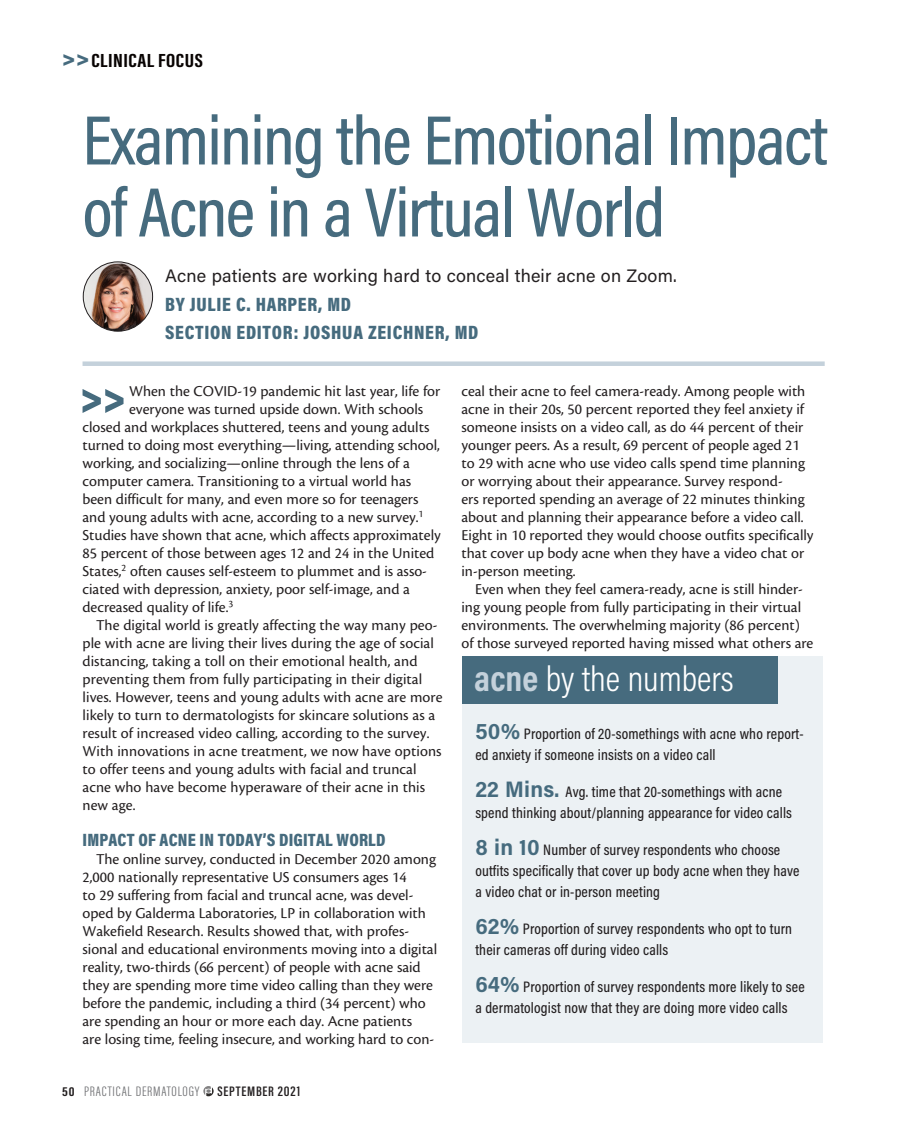
<style>
.page{position:relative;width:905px;height:1134px;background:#fff}
.page>*{position:absolute;margin:0;border:0;box-sizing:border-box;transform-origin:0 0}
.Headline{font:500 70.5px/72px "Acumin Pro Cond";letter-spacing:-.02em;color:#466b7e}
.Body{font:900 52.5px "Acumin Pro Cond";color:#466b7e}
.sidebar_body{font:300 36px "Acumin Pro Cond";color:#fff}
.Author{font:900 19.5px "Acumin Pro Cond";letter-spacing:.035em;color:#466b7e}
.t1{font:700 19.5px "Acumin Pro Extra Cond";letter-spacing:.02em;color:#080302;scale:1.21 1}
.Deck{font:18px "Acumin Pro";letter-spacing:.01em;color:#231f20}
.subhead_Dept{font:900 18px "Acumin Pro Cond";letter-spacing:.01em;color:#466b7e}
.Body-2{font:15.75px/18px "Cronos Pro";color:#231f20}
.sidebar_body-2{font:500 15.3px/21px "Acumin Pro Cond";letter-spacing:.01em;color:#231f20}
.t2{font:300 14.1px "Acumin Pro Extra Cond";letter-spacing:.05em;color:#6c6d70;scale:1.11 1}
.t3{font:600 14.1px "Acumin Pro Extra Cond";letter-spacing:.05em;color:#231f20;scale:1.11 1}
.s1{font-weight:900;font-size:28.5px;color:#466b7e}
.s2{font-weight:700;font-size:13.35px;color:#231f20}
.s3{font-weight:700;color:#c4d1db}
.s4{font-family:"Acumin Pro Semi Cond";font-weight:700;font-size:22.5px;color:#466b7e}
</style>
<div class="page">
<svg style="left:203px;top:1086px;width:11px;height:10px"></svg>
<img style="left:83px;top:262px;width:70px;height:69px;border-radius:35px">
<div style="left:83px;top:262px;width:70px;height:70px;border:1px solid #231f20;border-radius:50%"></div>
<div style="left:82px;top:361px;width:742px;height:5px;background:#c4d1db"></div>
<div style="left:462px;top:656px;width:361px;height:387px;background:#ecf1f4"></div>
<div style="left:462px;top:656px;width:315px;height:48px;background:#466b7e"></div>
<p class="t1" style="left:62px;top:49px;width:118px"><span class="s1">&gt;&gt;</span>CLINICAL FOCUS</p>
<p class="Headline" style="left:82px;top:103px;width:746px">Examining the Emotional Impact of Acne in a Virtual World</p>
<p class="Deck" style="left:165px;top:263px;width:513px">Acne patients are working hard to conceal their acne on Zoom.</p>
<p class="Author" style="left:165px;top:291px;width:187px">BY JULIE C. HARPER, MD</p>
<p class="Author" style="left:165px;top:320px;width:315px">SECTION EDITOR: JOSHUA ZEICHNER, MD</p>
<p class="Body" style="left:80px;top:362px;width:47px">&gt;&gt;</p>
<p class="Body-2" style="left:129px;top:382px;width:312px">When the COVID-19 pandemic hit last year, life for</p>
<p class="Body-2" style="left:129px;top:400px;width:296px">everyone was turned upside down. With schools</p>
<p class="Body-2" style="left:82px;top:418px;width:348px">closed and workplaces shuttered, teens and young adults</p>
<p class="Body-2" style="left:82px;top:436px;width:359px">turned to doing most everything—living, attending school,</p>
<p class="Body-2" style="left:82px;top:454px;width:329px">working, and socializing—online through the lens of a</p>
<p class="Body-2" style="left:82px;top:472px;width:330px">computer camera. Transitioning to a virtual world has</p>
<p class="Body-2" style="left:82px;top:490px;width:337px">been difficult for many, and even more so for teenagers</p>
<p class="Body-2" style="left:82px;top:508px;width:342px">and young adults with acne, according to a new survey.<sup>1</sup></p>
<p class="Body-2" style="left:82px;top:526px;width:360px">Studies have shown that acne, which affects approximately</p>
<p class="Body-2" style="left:82px;top:544px;width:353px">85 percent of those between ages 12 and 24 in the United</p>
<p class="Body-2" style="left:82px;top:562px;width:346px">States,<sup>2</sup> often causes self-esteem to plummet and is asso-</p>
<p class="Body-2" style="left:82px;top:580px;width:329px">ciated with depression, anxiety, poor self-image, and a</p>
<p class="Body-2" style="left:82px;top:598px;width:152px">decreased quality of life.<sup>3</sup></p>
<p class="Body-2" style="left:82px;top:616px;width:361px;text-indent:14px">The digital world is greatly affecting the way many peo&shy;ple with acne are living their lives during the age of social distancing, taking a toll on their emotional health, and preventing them from fully participating in their digital lives. However, teens and young adults with acne are more likely to turn to dermatologists for skincare solutions as a result of increased video calling, according to the survey.<br>With innovations in acne treatment, we now have options to offer teens and young adults with facial and truncal acne who have become hyperaware of their acne in this new age.</p>
<p class="subhead_Dept" style="left:82px;top:828px;width:304px">IMPACT OF ACNE IN TODAY’S DIGITAL WORLD</p>
<p class="Body-2" style="left:82px;top:850px;width:356px;text-indent:14px">The online survey, conducted in December 2020 among 2,000 nationally representative US consumers ages 14<br>to 29 suffering from facial and truncal acne, was devel&shy;oped by Galderma Laboratories, LP in collaboration with Wakefield Research. Results showed that, with profes&shy;sional and educational environments moving into a digital reality, two-thirds (66 percent) of people with acne said they are spending more time video calling than they were before the pandemic, including a third (34 percent) who are spending an hour or more each day. Acne patients<br>are losing time, feeling insecure, and working hard to con-</p>
<p class="t2" style="left:62px;top:1083px;width:125px"><span class="s2">50</span> PRACTICAL DERMATOLOGY</p>
<p class="t3" style="left:217px;top:1083px;width:76px">SEPTEMBER 2021</p>
<p class="Body-2" style="left:461px;top:382px;width:353px">ceal their acne to feel camera-ready. Among people with acne in their 20s, 50 percent reported they feel anxiety if someone insists on a video call, as do 44 percent of their younger peers. As a result, 69 percent of people aged 21 to 29 with acne who use video calls spend time planning or worrying about their appearance. Survey respond-<br>ers reported spending an average of 22 minutes thinking about and planning their appearance before a video call.<br>Eight in 10 reported they would choose outfits specifically that cover up body acne when they have a video chat or in-person meeting.</p>
<p class="Body-2" style="left:461px;top:580px;width:353px;text-indent:14px">Even when they feel camera-ready, acne is still hinder&shy;ing young people from fully participating in their virtual environments. The overwhelming majority (86 percent) of those surveyed reported having missed what others are</p>
<p class="sidebar_body" style="left:474px;top:655px;width:261px"><span class="s3">acne</span> by the numbers</p>
<p class="sidebar_body-2" style="left:475px;top:723px;width:330px"><span class="s4">50%</span> Proportion of 20-somethings with acne who report&shy;ed anxiety if someone insists on a video call</p>
<p class="sidebar_body-2" style="left:475px;top:781px;width:318px"><span class="s4">22 Mins.</span> Avg. time that 20-somethings with acne spend thinking about/planning appearance for video calls</p>
<p class="sidebar_body-2" style="left:475px;top:839px;width:326px"><span class="s4">8 in 10</span> Number of survey respondents who choose outfits specifically that cover up body acne when they have a video chat or in-person meeting</p>
<p class="sidebar_body-2" style="left:475px;top:918px;width:318px"><span class="s4">62%</span> Proportion of survey respondents who opt to turn their cameras off during video calls</p>
<p class="sidebar_body-2" style="left:475px;top:976px;width:331px"><span class="s4">64%</span> Proportion of survey respondents more likely to see a dermatologist now that they are doing more video calls</p>
</div>
